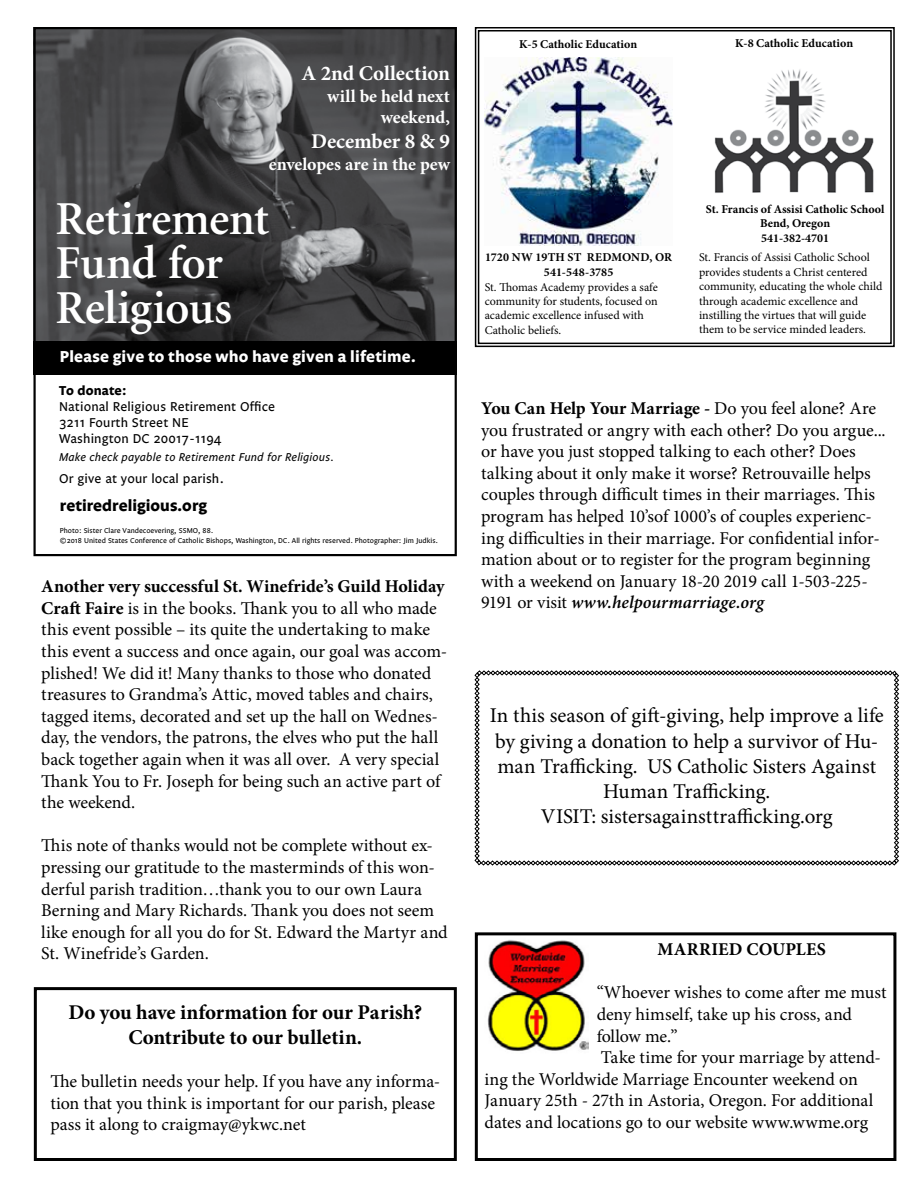
<style>
.page{position:relative;width:918px;height:1188px;background:#fff}
.page>*{position:absolute;margin:0;border:0;box-sizing:border-box;transform-origin:0 0}
.t1{font:600 47.25px/44.4px "Minion";letter-spacing:-.015em;color:#fff}
.t2{font:21px/25.2px "Minion Pro";color:#000;text-align:center}
.t3{font:700 21px/25.2px "Minion Pro";letter-spacing:-.01em;color:#000;text-align:center}
.t4{font:700 21px "Minion Pro";letter-spacing:-.005em;color:#fff}
.t5{font:18px/21.6px "Minion Pro";letter-spacing:-.005em;color:#000}
.t6{font:700 18px/21.6px "Minion Pro";color:#fff;text-align:right}
.t7{font:700 18px "Minion Pro";letter-spacing:.015em;color:#000}
.t8{font:700 16.2px "Legato";letter-spacing:.015em;color:#fff}
.t9{font:700 16.2px "Legato";letter-spacing:.005em;color:#000}
.t10{font:13.2px/16.2px "Legato";letter-spacing:.01em;color:#000}
.t11{font:700 13.2px "Legato";letter-spacing:.01em;color:#000}
.t12{font:12px/14.4px "Minion Pro";color:#000}
.t13{font:700 12px/14.4px "Minion Pro";color:#000;text-align:center}
.t14{font:italic 11.7px "Legato";letter-spacing:.01em;color:#000}
.t15{font:7.35px/9.8px "Legato";color:#000}
.s1{font-weight:700}
.s2{font-weight:600;font-style:italic}
</style>
<div class="page">
<img style="left:487px;top:940px;width:101px;height:111px">
<div style="left:475px;top:932px;width:421px;height:229px;border:3px solid #000"></div>
<svg style="left:474px;top:27px;width:421px;height:321px"></svg>
<div style="left:478px;top:30px;width:414px;height:314px;border:1px solid #000"></div>
<img style="left:485px;top:57px;width:187px;height:189px">
<img style="left:700px;top:56px;width:190px;height:174px">
<div style="left:34px;top:987px;width:423px;height:174px;border:3px solid #000"></div>
<svg style="left:475px;top:670px;width:424px;height:196px"></svg>
<img style="left:36px;top:30px;width:418px;height:311px">
<div style="left:33px;top:341px;width:424px;height:34px;background:#000"></div>
<div style="left:33px;top:27px;width:424px;height:529px;border:2px solid #000"></div>
<p class="t4" style="left:301px;top:59px;width:150px">A 2nd Collection</p>
<p class="t6" style="left:327px;top:85px;width:124px">will be held next weekend,</p>
<p class="t4" style="left:311px;top:127px;width:140px">December 8 &amp; 9</p>
<p class="t6" style="left:269px;top:153px;width:183px">envelopes are in the pew</p>
<h1 class="t1" style="left:56px;top:198px;width:215px">Retirement<br>Fund for<br>Religious</h1>
<p class="t8" style="left:60px;top:347px;width:357px">Please give to those who have given a lifetime.</p>
<p class="t11" style="left:59px;top:383px;width:69px">To donate:</p>
<p class="t10" style="left:59px;top:399px;width:218px">National Religious Retirement Office<br>3211 Fourth Street NE<br>Washington DC 20017-1194</p>
<p class="t14" style="left:59px;top:450px;width:277px">Make check payable to Retirement Fund for Religious.</p>
<p class="t10" style="left:59px;top:471px;width:166px">Or give at your local parish.</p>
<p class="t9" style="left:60px;top:496px;width:149px">retiredreligious.org</p>
<p class="t15" style="left:60px;top:526px;width:380px">Photo: Sister Clare Vandecoevering, SSMO, 88.<br>©2018 United States Conference of Catholic Bishops, Washington, DC. All rights reserved. Photographer: Jim Judkis.</p>
<p class="t5" style="left:41px;top:576px;width:408px"><span class="s1">Another very successful St. Winefride’s Guild Holiday Craft Faire</span> is in the books. Thank you to all who made this event possible – its quite the undertaking to make this event a success and once again, our goal was accom&shy;plished! We did it! Many thanks to those who donated treasures to Grandma’s Attic, moved tables and chairs, tagged items, decorated and set up the hall on Wednes&shy;day, the vendors, the patrons, the elves who put the hall back together again when it was all over. A very special Thank You to Fr. Joseph for being such an active part of the weekend.</p>
<p class="t5" style="left:41px;top:835px;width:408px">This note of thanks would not be complete without ex&shy;pressing our gratitude to the masterminds of this won&shy;derful parish tradition…thank you to our own Laura Berning and Mary Richards. Thank you does not seem like enough for all you do for St. Edward the Martyr and St. Winefride’s Garden.</p>
<p class="t3" style="left:68px;top:999px;width:355px">Do you have information for our Parish?<br>Contribute to our bulletin.</p>
<p class="t5" style="left:50px;top:1071px;width:392px">The bulletin needs your help. If you have any informa&shy;tion that you think is important for our parish, please pass it along to craigmay@ykwc.net</p>
<p class="t13" style="left:519px;top:36px;width:120px">K-5 Catholic Education</p>
<p class="t13" style="left:735px;top:35px;width:120px">K-8 Catholic Education</p>
<p class="t13" style="left:485px;top:250px;width:189px">1720 NW 19TH ST REDMOND, OR<br>541-548-3785</p>
<p class="t12" style="left:485px;top:280px;width:175px">St. Thomas Academy provides a safe community for students, focused on academic excellence infused with<br>Catholic beliefs.</p>
<p class="t13" style="left:706px;top:202px;width:180px">St. Francis of Assisi Catholic School<br>Bend, Oregon<br>541-382-4701</p>
<p class="t12" style="left:699px;top:250px;width:185px">St. Francis of Assisi Catholic School provides students a Christ centered community, educating the whole child through academic excellence and instilling the virtues that will guide them to be service minded leaders.</p>
<p class="t5" style="left:481px;top:398px;width:406px"><span class="s1">You Can Help Your Marriage -</span> Do you feel alone? Are you frustrated or angry with each other? Do you argue... or have you just stopped talking to each other? Does talking about it only make it worse? Retrouvaille helps couples through difficult times in their marriages. This program has helped 10’sof 1000’s of couples experienc&shy;ing difficulties in their marriage. For confidential infor&shy;mation about or to register for the program beginning with a weekend on January 18-20 2019 call 1-503-225- 9191 or visit <span class="s2">www.helpourmarriage.org</span></p>
<p class="t2" style="left:490px;top:703px;width:396px">In this season of gift-giving, help improve a life by giving a donation to help a survivor of Hu&shy;man Trafficking. US Catholic Sisters Against Human Trafficking.<br>VISIT: sistersagainsttrafficking.org</p>
<p class="t7" style="left:657px;top:937px;width:170px">MARRIED COUPLES</p>
<p class="t5" style="left:597px;top:982px;width:291px">“Whoever wishes to come after me must</p>
<p class="t5" style="left:597px;top:1004px;width:257px">deny himself, take up his cross, and</p>
<p class="t5" style="left:597px;top:1025px;width:82px">follow me.”</p>
<p class="t5" style="left:601px;top:1047px;width:282px">Take time for your marriage by attend-</p>
<p class="t5" style="left:485px;top:1068px;width:375px">ing the Worldwide Marriage Encounter weekend on</p>
<p class="t5" style="left:485px;top:1090px;width:390px">January 25th - 27th in Astoria, Oregon. For additional</p>
<p class="t5" style="left:485px;top:1112px;width:385px">dates and locations go to our website www.wwme.org</p>
</div>
